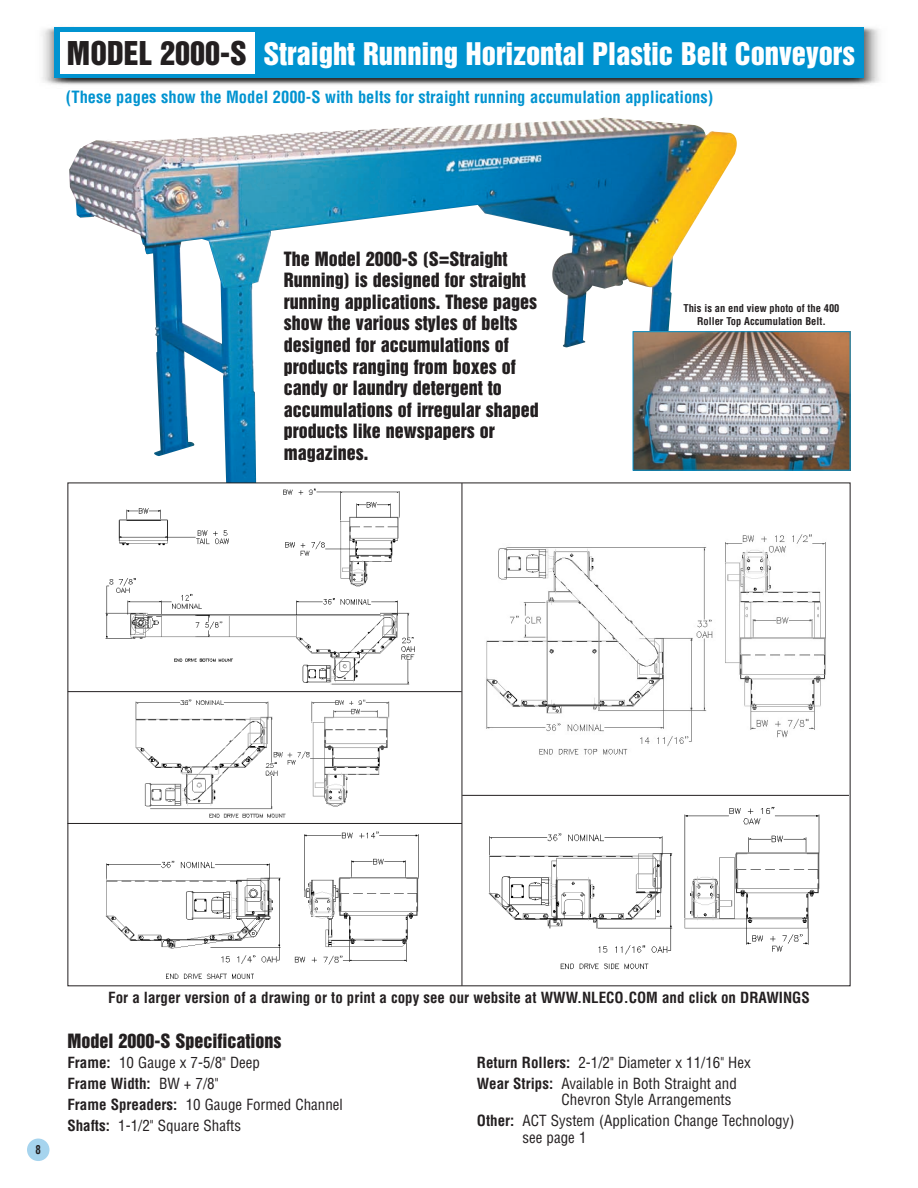
<style>
.page{position:relative;width:918px;height:1188px;background:#fff}
.page>*{position:absolute;margin:0;border:0;box-sizing:border-box;transform-origin:0 0}
.t1{font:28.5px "Helvetica Inserat";color:#fff}
.t2{font:18px/21.6px "Helvetica Inserat";color:#231f20}
.t3{font:700 condensed 16.5px "Helvetica";color:#0093d0}
.t4{font:condensed 15px/21px "Helvetica";color:#231f20}
.t5{font:700 condensed 15px "Helvetica";color:#231f20}
.t6{font:700 condensed 12px "Helvetica";color:#231f20;scale:.9 1}
.t7{font:700 condensed 10.5px/12.6px "Helvetica";color:#231f20;text-align:center}
.s1{font-size:30px;color:#231f20}
.s2{font-weight:700}
</style>
<div class="page">
<img style="left:69px;top:117px;width:668px;height:366px">
<img style="left:42px;top:26px;width:838px;height:59px">
<div style="left:54px;top:28px;width:810px;height:50px;background:#0093d0"></div>
<div style="left:60px;top:32px;width:195px;height:42px;background:#fff"></div>
<img style="left:105px;top:488px;width:310px;height:197px">
<img style="left:105px;top:831px;width:314px;height:148px">
<img style="left:135px;top:699px;width:255px;height:119px">
<img style="left:488px;top:807px;width:332px;height:163px">
<img style="left:486px;top:534px;width:340px;height:221px">
<hr style="left:462px;top:795px;width:387px;height:1px;background:#231f20">
<hr style="left:462px;top:483px;width:1px;height:503px;background:#231f20">
<hr style="left:68px;top:691px;width:394px;height:1px;background:#231f20">
<hr style="left:68px;top:823px;width:394px;height:1px;background:#231f20">
<img style="left:635px;top:333px;width:213px;height:136px">
<div style="left:633px;top:331px;width:217px;height:140px;border:1px solid #0093d0"></div>
<div style="left:673px;top:279px;width:177px;height:49px;background:#fff"></div>
<div style="left:27px;top:1139px;width:23px;height:22px;background:#a6d4ee;border-radius:50%"></div>
<p class="t1" style="left:67px;top:42px;width:790px"><span class="s1">MODEL 2000-S</span> Straight Running Horizontal Plastic Belt Conveyors</p>
<p class="t3" style="left:66px;top:91px;width:649px">(These pages show the Model 2000-S with belts for straight running accumulation applications)</p>
<p class="t2" style="left:284px;top:249px;width:256px">The Model 2000-S (S=Straight<br>Running) is designed for straight running applications. These pages show the various styles of belts designed for accumulations of products ranging from boxes of candy or laundry detergent to accumulations of irregular shaped products like newspapers or magazines.</p>
<p class="t7" style="left:683px;top:303px;width:158px">This is an end view photo of the 400<br>Roller Top Accumulation Belt.</p>
<p class="t6" style="left:36px;top:1145px;width:8px">8</p>
<p class="t5" style="left:108px;top:992px;width:703px">For a larger version of a drawing or to print a copy see our website at WWW.NLECO.COM and click on DRAWINGS</p>
<p class="t2" style="left:67px;top:1031px;width:215px">Model 2000-S Specifications</p>
<p class="t4" style="left:67px;top:1053px;width:277px"><span class="s2">Frame:</span> 10 Gauge x 7-5/8" Deep<br><span class="s2">Frame Width:</span> BW + 7/8"<br><span class="s2">Frame Spreaders:</span> 10 Gauge Formed Channel<br><span class="s2">Shafts:</span> 1-1/2" Square Shafts</p>
<p class="t4" style="left:477px;top:1053px;width:275px"><span class="s2">Return Rollers:</span> 2-1/2" Diameter x 11/16" Hex<br><span class="s2">Wear Strips:</span> Available in Both Straight and</p>
<p class="t4" style="left:477px;top:1091px;width:319px;text-indent:85px">Chevron Style Arrangements<br><span class="s2">Other:</span> ACT System (Application Change Technology)</p>
<p class="t4" style="left:523px;top:1128px;width:66px">see page 1</p>
</div>
